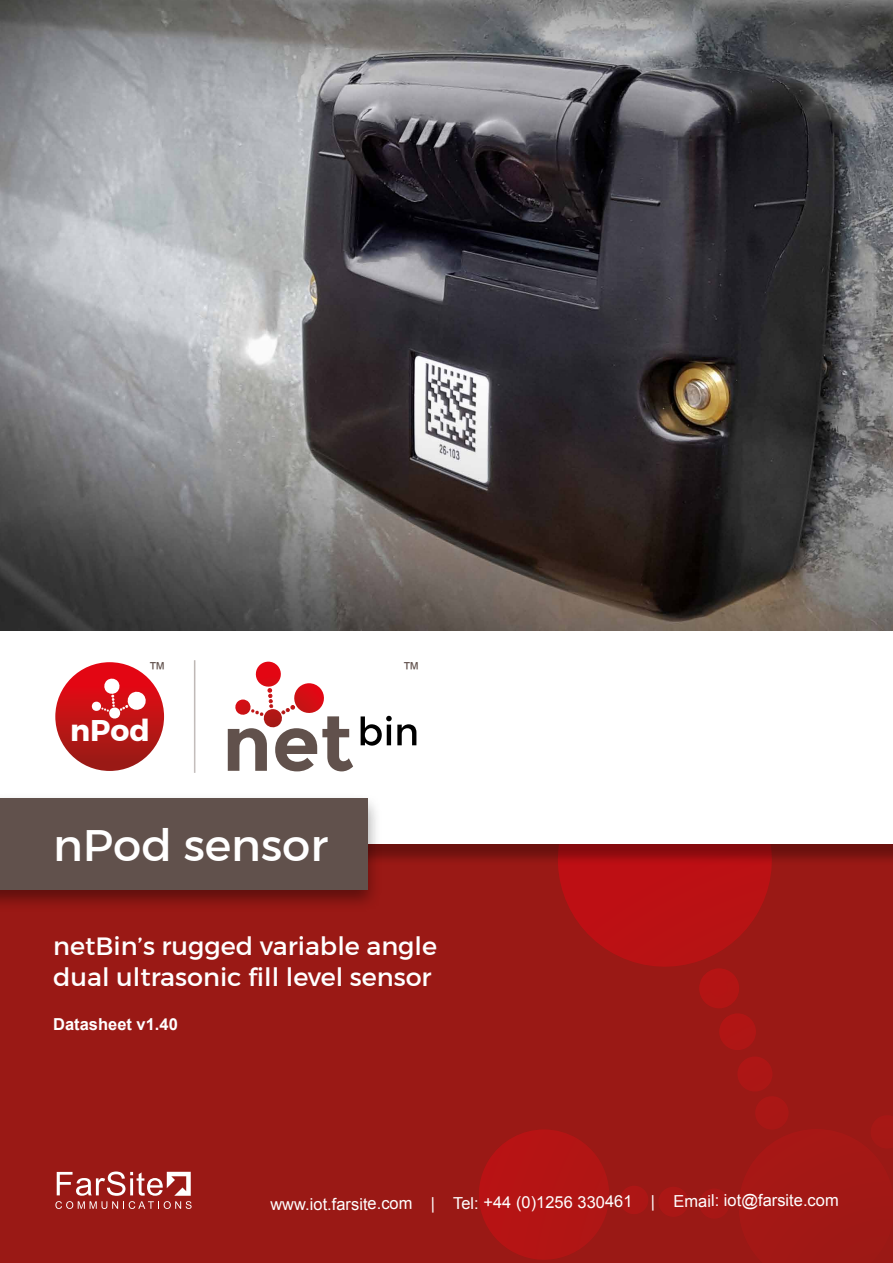
<style>
.page{position:relative;width:893px;height:1263px;background:#fff}
.page>*{position:absolute;margin:0;border:0;box-sizing:border-box;transform-origin:0 0}
.t1{font:45px "Montserrat";color:#fff}
.t2{font:700 29.85px "Montserrat";color:#fff}
.t3{font:25.5px/30.6px "Montserrat";color:#fff}
.t4{font:18px "Arial";color:#61514c}
.t5{font:16.5px "Arial";color:#fff}
.t6{font:700 16.5px "Arial";color:#fff}
</style>
<div class="page">
<img style="left:0;top:0;width:893px;height:631px">
<div style="left:0;top:844px;width:893px;height:419px;background:#9a1915"></div>
<svg style="left:55px;top:1171px;width:137px;height:38px"></svg>
<svg style="left:558px;top:866px;width:214px;height:101px"></svg>
<svg style="left:479px;top:968px;width:414px;height:292px"></svg>
<div style="left:0;top:635px;width:893px;height:231px;background:#000;opacity:.3"></div>
<div style="left:0;top:631px;width:893px;height:213px;background:#fff"></div>
<svg style="left:227px;top:661px;width:190px;height:111px"></svg>
<div style="left:0;top:792px;width:382px;height:120px;background:#000;opacity:.4"></div>
<div style="left:0;top:798px;width:368px;height:92px;background:#61514c"></div>
<hr style="left:194px;top:660px;width:1px;height:113px;background:#61514c">
<div style="left:55px;top:662px;width:109px;height:109px;background:linear-gradient(to bottom,#f00917,#961e16);border-radius:54px"></div>
<svg style="left:91px;top:678px;width:56px;height:41px"></svg>
<p class="t4" style="left:148px;top:657px;width:19px">™</p>
<p class="t4" style="left:402px;top:657px;width:19px">™</p>
<h2 class="t2" style="left:70px;top:712px;width:81px">nPod</h2>
<h1 class="t1" style="left:53px;top:817px;width:276px">nPod sensor</h1>
<h3 class="t3" style="left:53px;top:930px;width:385px">netBin’s rugged variable angle dual ultrasonic fill level sensor</h3>
<p class="t6" style="left:53px;top:1014px;width:126px">Datasheet v1.40</p>
<p class="t5" style="left:270px;top:1196px;width:570px;rotate:-1deg">www.iot.farsite.com | Tel: +44 (0)1256 330461 | Email: iot@farsite.com</p>
</div>
